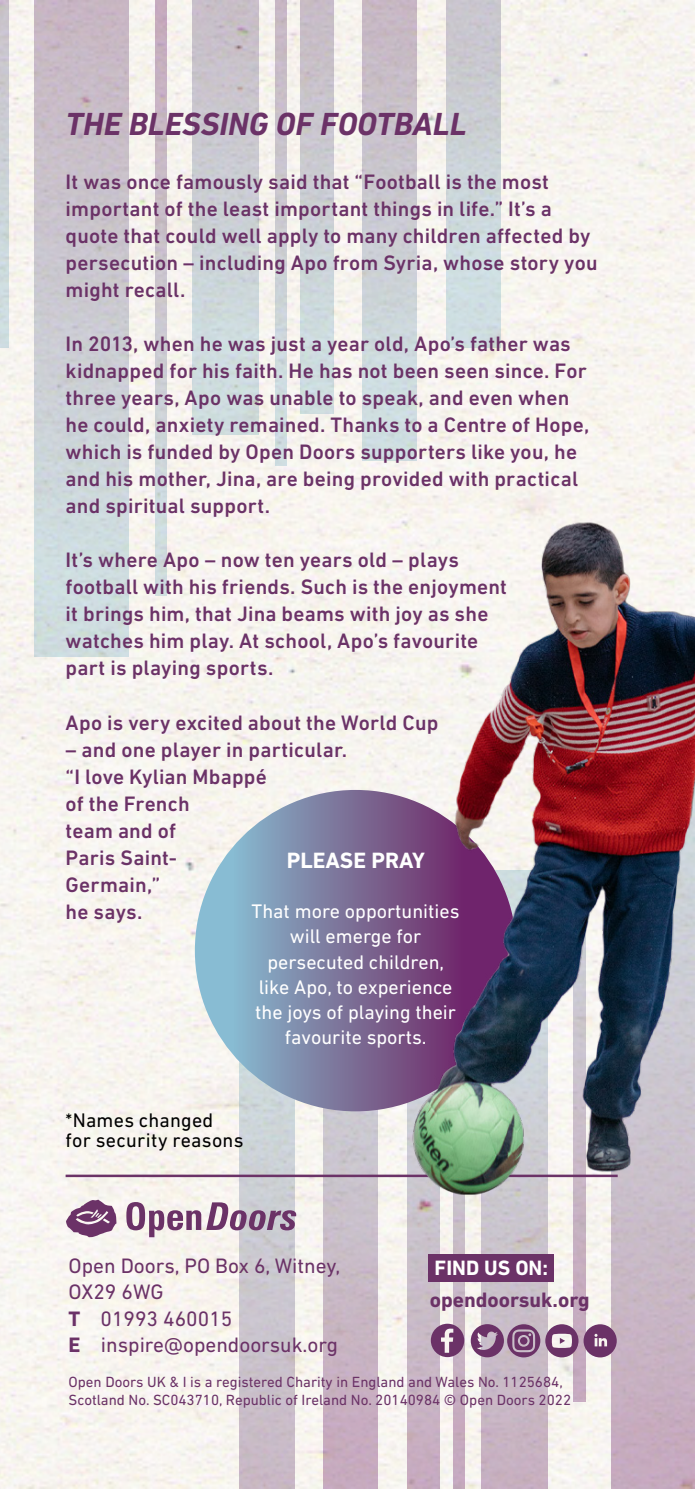
<style>
.page{position:relative;width:695px;height:1489px;background:#fff}
.page>*{position:absolute;margin:0;border:0;box-sizing:border-box;transform-origin:0 0}
.t1{font:italic 700 32.5px "DIN Next LT Pro";color:#6b3267}
.t2{font:700 22.5px "DIN Next LT Pro";color:#fff}
.t3{font:500 21.25px/27px "DIN Next LT Pro";letter-spacing:.01em;color:#6b3267}
.t4{font:21.25px/26.2px "DIN Next LT Pro";color:#6b3267}
.t5{font:700 21.25px "DIN Next LT Pro";color:#6b3267}
.t6{font:700 21px "DIN Next LT Pro";color:#fff}
.t7{font:20px/25px "DIN Next LT Pro";color:#fff;text-align:center}
.t8{font:20px/20px "DIN Next LT Pro";letter-spacing:.01em;color:#000}
.t9{font:15px/17.5px "DIN Next LT Pro";color:#6b3267}
.s1{font-weight:700}
</style>
<div class="page">
<img style="left:0;top:0;width:694px;height:1488px">
<svg style="left:407px;top:1209px;width:32px;height:279px;background:#c7b6c4"></svg>
<div style="left:323px;top:844px;width:54px;height:644px;background:linear-gradient(to right,#c7b3c2,#c7b3c3)"></div>
<svg style="left:240px;top:1062px;width:54px;height:426px;background:#cac6ce"></svg>
<svg style="left:453px;top:1209px;width:11px;height:279px;background:#c6b1c1"></svg>
<div style="left:573px;top:709px;width:12px;height:692px;background:#c6acc0"></div>
<svg style="left:481px;top:1209px;width:66px;height:279px;background:#c7b8c5"></svg>
<div style="left:611px;top:648px;width:83px;height:840px;background:#c7b2c2"></div>
<div style="left:300px;top:0;width:33px;height:413px;background:linear-gradient(to bottom,#c7bbc4,#cee1e2)"></div>
<div style="left:362px;top:0;width:54px;height:460px;background:linear-gradient(to bottom,#c6b6c1,#cfe2e4)"></div>
<div style="left:446px;top:0;width:54px;height:347px;background:linear-gradient(to bottom,#c8c4cb,#cfe2e5)"></div>
<svg style="left:0;top:0;width:9px;height:347px;background:#cbd0d6"></svg>
<svg style="left:275px;top:0;width:12px;height:465px;background:#cacbd2"></svg>
<svg style="left:155px;top:0;width:11px;height:596px;background:#c9c5cd"></svg>
<div style="left:193px;top:0;width:65px;height:434px;background:linear-gradient(to bottom,#c7bdc6,#cfe1e2)"></div>
<div style="left:35px;top:0;width:94px;height:656px;background:linear-gradient(to bottom,#c7b5c1,#cfe1e2)"></div>
<svg style="left:195px;top:790px;width:321px;height:321px;background:#83a2be"></svg>
<div style="left:428px;top:1253px;width:126px;height:28px;background:#6b3267"></div>
<hr style="left:66px;top:1174px;width:551px;height:2px;background:#6b3267">
<img style="left:316px;top:519px;width:378px;height:690px">
<svg style="left:470px;top:1323px;width:146px;height:34px;background:#9d7999"></svg>
<svg style="left:431px;top:1323px;width:33px;height:33px"></svg>
<svg style="left:66px;top:1199px;width:51px;height:38px"></svg>
<svg style="left:126px;top:1201px;width:170px;height:36px"></svg>
<h1 class="t1" style="left:66px;top:105px;width:402px">THE BLESSING OF FOOTBALL</h1>
<p class="t3" style="left:66px;top:168px;width:533px">It was once famously said that “Football is the most important of the least important things in life.” It’s a quote that could well apply to many children affected by persecution – including Apo from Syria, whose story you might recall.</p>
<p class="t3" style="left:66px;top:330px;width:525px">In 2013, when he was just a year old, Apo’s father was kidnapped for his faith. He has not been seen since. For three years, Apo was unable to speak, and even when he could, anxiety remained. Thanks to a Centre of Hope, which is funded by Open Doors supporters like you, he and his mother, Jina, are being provided with practical and spiritual support.</p>
<p class="t3" style="left:66px;top:546px;width:443px">It’s where Apo – now ten years old – plays football with his friends. Such is the enjoyment it brings him, that Jina beams with joy as she watches him play. At school, Apo’s favourite part is playing sports.</p>
<p class="t3" style="left:66px;top:708px;width:374px">Apo is very excited about the World Cup</p>
<p class="t3" style="left:66px;top:735px;width:283px">– and one player in particular. “I love Kylian Mbappé<br>of the French<br>team and of<br>Paris Saint-<br>Germain,”<br>he says.</p>
<p class="t2" style="left:287px;top:847px;width:140px">PLEASE PRAY</p>
<p class="t7" style="left:251px;top:898px;width:209px">That more opportunities will emerge for persecuted children, like Apo, to experience the joys of playing their favourite sports.</p>
<p class="t8" style="left:66px;top:1109px;width:179px">*Names changed for security reasons</p>
<p class="t4" style="left:69px;top:1252px;width:273px">Open Doors, PO Box 6, Witney,</p>
<p class="t6" style="left:434px;top:1255px;width:115px">FIND US ON:</p>
<p class="t4" style="left:69px;top:1278px;width:271px">OX29 6WG<br><span class="s1">T</span> 01993 460015<br><span class="s1">E</span> inspire@opendoorsuk.org</p>
<p class="t5" style="left:429px;top:1286px;width:161px">opendoorsuk.org</p>
<p class="t9" style="left:69px;top:1372px;width:504px">Open Doors UK &amp; I is a registered Charity in England and Wales No. 1125684,<br>Scotland No. SC043710, Republic of Ireland No. 20140984 © Open Doors 2022</p>
</div>
